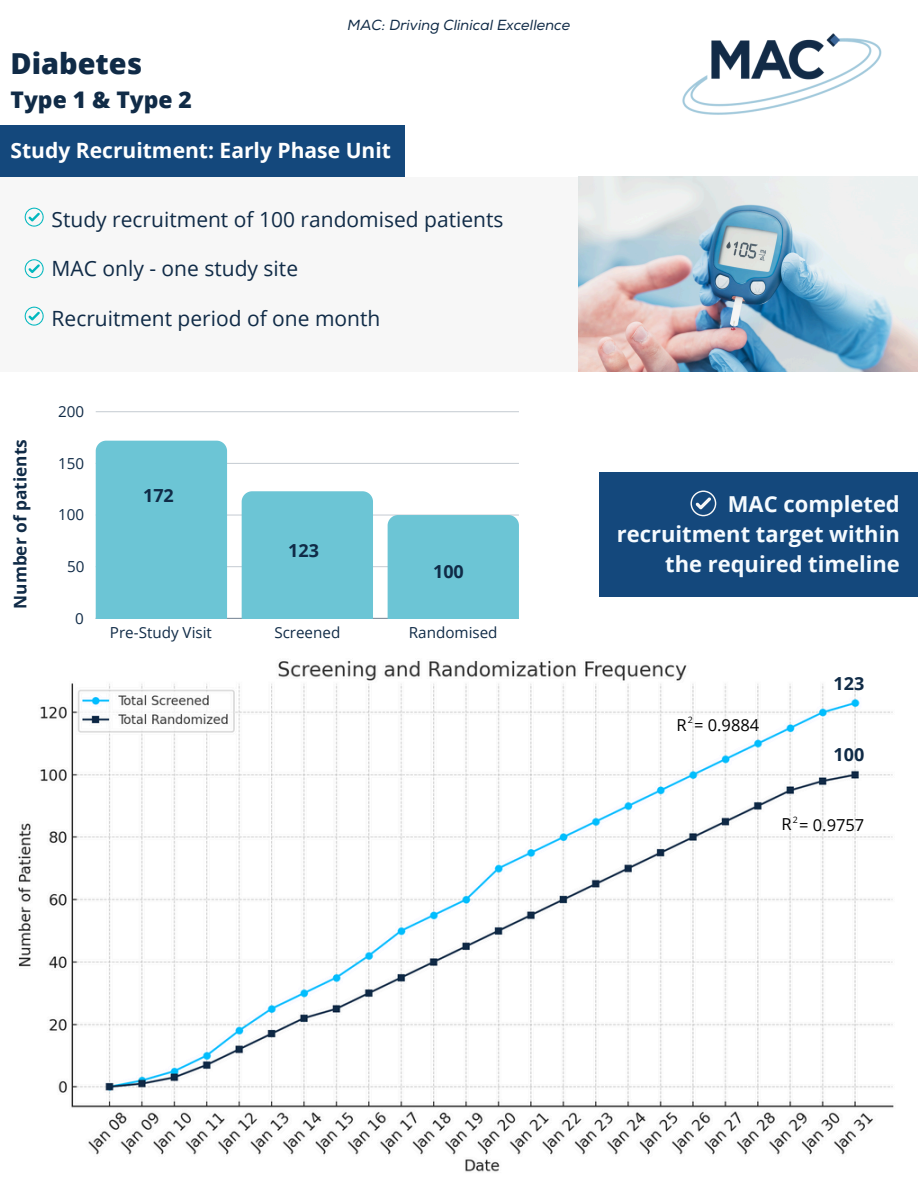
<style>
.page{position:relative;width:918px;height:1188px;background:#fff}
.page>*{position:absolute;margin:0;border:0;box-sizing:border-box;transform-origin:0 0}
.t1{font:800 28.95px "Open Sans";color:#102b47}
.t2{font:800 22.95px "Open Sans";color:#102b47}
.t3{font:700 21.9px/29.8px "Open Sans";color:#f5fafe;text-align:right}
.t4{font:21px "Open Sans";color:#102b47}
.t5{font:700 21px "Open Sans";color:#fff}
.t6{font:700 18px "Open Sans";color:#102b47}
.t7{font:700 17.25px "Open Sans";color:#102b47}
.t8{font:16.5px "Open Sans";color:#000}
.t9{font:15.15px "Open Sans";color:#102b47}
.t10{font:italic 14.55px "Nexa";color:#102b47}
.t11{font:8.85px "Open Sans";color:#000}
</style>
<div class="page">
<div style="left:0;top:177px;width:918px;height:195px;background:#f7f7f7"></div>
<hr style="left:96px;top:618px;width:423px;height:1px;background:#102b47;opacity:.6">
<hr style="left:96px;top:566px;width:423px;height:1px;background:#102b47;opacity:.25">
<hr style="left:96px;top:515px;width:423px;height:1px;background:#dfe2e6">
<hr style="left:96px;top:463px;width:423px;height:1px;background:#cad0d6">
<hr style="left:96px;top:411px;width:423px;height:1px;background:#d1d6db">
<div style="left:96px;top:441px;width:131px;height:177px;background:#6cc5d5"></div>
<div style="left:242px;top:491px;width:131px;height:127px;background:#6cc5d5"></div>
<div style="left:388px;top:515px;width:131px;height:103px;background:#6cc5d5"></div>
<img style="left:676px;top:33px;width:212px;height:144px">
<div style="left:0;top:126px;width:405px;height:51px;background:#14487c"></div>
<svg style="left:25px;top:208px;width:19px;height:19px"></svg>
<svg style="left:25px;top:259px;width:19px;height:19px"></svg>
<svg style="left:25px;top:307px;width:19px;height:19px"></svg>
<img style="left:579px;top:177px;width:339px;height:195px">
<div style="left:599px;top:472px;width:319px;height:124px;background:#14487c"></div>
<svg style="left:691px;top:491px;width:25px;height:25px"></svg>
<img style="left:18px;top:660px;width:876px;height:512px">
<p class="t1" style="left:10px;top:43px;width:133px">Diabetes</p>
<p class="t2" style="left:10px;top:83px;width:183px">Type 1 &amp; Type 2</p>
<p class="t10" style="left:348px;top:16px;width:224px">MAC: Driving Clinical Excellence</p>
<p class="t5" style="left:10px;top:136px;width:382px">Study Recruitment: Early Phase Unit</p>
<h2 class="t4" style="left:52px;top:204px;width:453px">Study recruitment of 100 randomised patients</h2>
<h2 class="t4" style="left:52px;top:254px;width:248px">MAC only - one study site</h2>
<h2 class="t4" style="left:52px;top:303px;width:330px">Recruitment period of one month</h2>
<p class="t7" style="left:8px;top:609px;width:171px;rotate:-90deg">Number of patients</p>
<p class="t9" style="left:58px;top:401px;width:28px">200</p>
<p class="t9" style="left:58px;top:453px;width:28px">150</p>
<p class="t9" style="left:58px;top:504px;width:28px">100</p>
<p class="t9" style="left:67px;top:556px;width:19px">50</p>
<p class="t9" style="left:75px;top:607px;width:10px">0</p>
<h3 class="t6" style="left:143px;top:483px;width:32px">172</h3>
<h3 class="t6" style="left:288px;top:537px;width:32px">123</h3>
<h3 class="t6" style="left:433px;top:559px;width:32px">100</h3>
<p class="t9" style="left:110px;top:622px;width:103px">Pre-Study Visit</p>
<p class="t9" style="left:274px;top:622px;width:67px">Screened</p>
<p class="t9" style="left:409px;top:622px;width:90px">Randomised</p>
<h1 class="t3" style="left:617px;top:489px;width:285px">MAC completed recruitment target within the required timeline</h1>
<p class="t11" style="left:688px;top:714px;width:7px">2</p>
<h3 class="t8" style="left:676px;top:713px;width:84px">R = 0.9884</h3>
<h4 class="t6" style="left:834px;top:671px;width:32px">123</h4>
<h3 class="t6" style="left:834px;top:742px;width:32px">100</h3>
<p class="t11" style="left:793px;top:814px;width:7px">2</p>
<p class="t8" style="left:782px;top:813px;width:84px">R = 0.9757</p>
</div>
